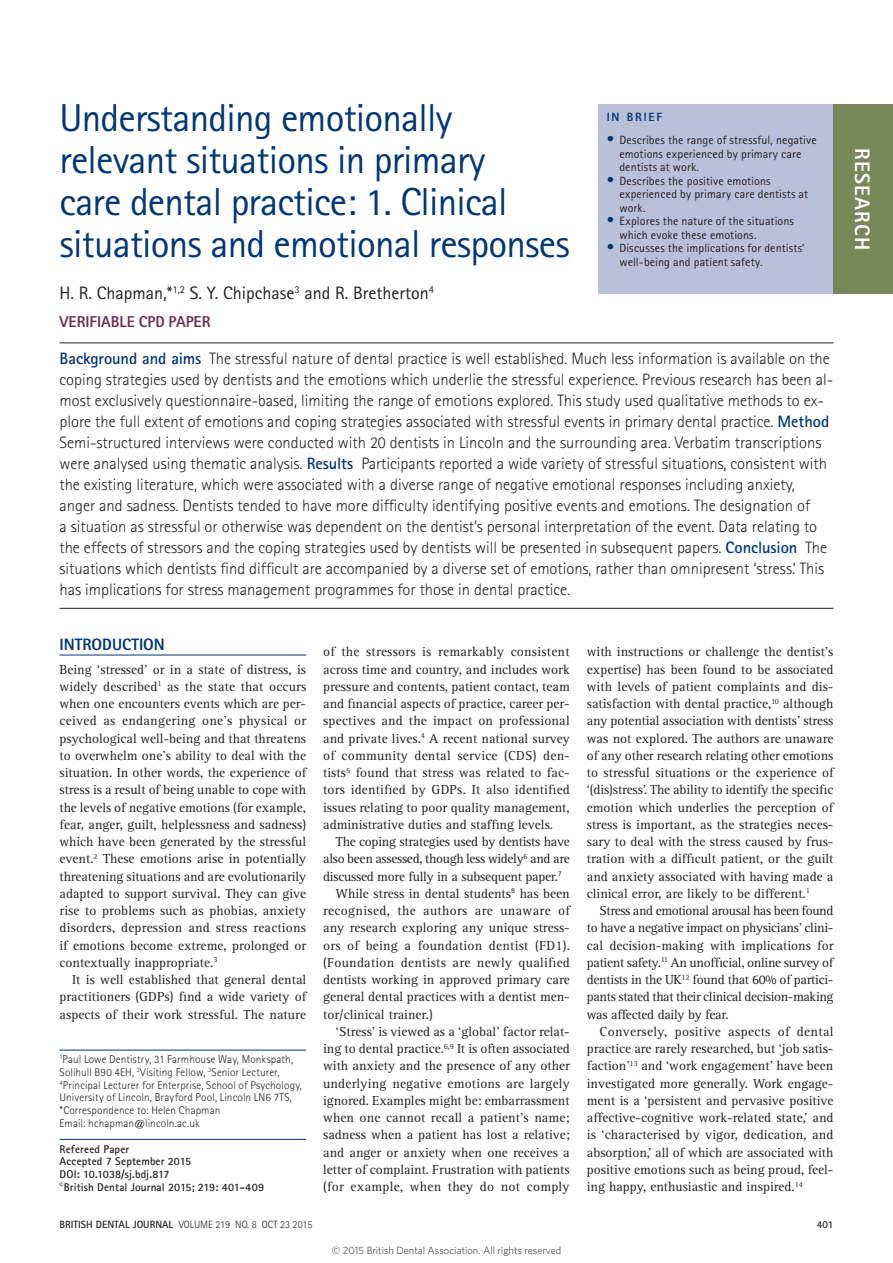
<style>
.page{position:relative;width:893px;height:1263px;background:#fff}
.page>*{position:absolute;margin:0;border:0;box-sizing:border-box;transform-origin:0 0}
.head{font:39px/42px "Rotis Sans Serif Std";letter-spacing:-.02em;color:#013775}
.t1{font:800 21px "Rotis Sans Serif Std";letter-spacing:.055em;color:#fff}
.author{font:18px "Rotis Sans Serif Std";color:#231f20}
.abstract{font:300 16.5px/21px "Rotis Sans Serif Std";color:#231f20}
.crosshead_1{font:800 16.5px "Rotis Sans Serif Std";color:#013775}
.VERIFIABLE_CPD_PAPER{font:800 15.75px "Rotis Sans Serif Std";color:#702b55}
.body{font:13.5px/17.2px "Rotis Serif Std";color:#231f20;text-align:justify}
.body_fullout{font:13.5px/17.2px "Rotis Serif Std";color:#231f20;text-align:justify}
.in_brief{font:12px/13.5px "Rotis Sans Serif Std";letter-spacing:.01em;color:#231f20}
.t2{font:800 12px "Rotis Sans Serif Std";letter-spacing:.15em;color:#013775}
.author_biog{font:300 11.25px/12.8px "Rotis Sans Serif Std";letter-spacing:.01em;color:#231f20}
.article_details{font:700 11.25px/12.8px "Rotis Sans Serif Std";letter-spacing:.01em;color:#231f20}
.t3{font:300 10.5px "Whitney";color:#231f20}
.page_footer{font:300 10.5px "Rotis Sans Serif Std";color:#231f20}
.page_footer-2{font:700 10.5px "Rotis Sans Serif Std";color:#231f20}
.s1{font-weight:700;color:#013775}
.s2{font-size:15px;color:#013775}
.s3{font-weight:700}
</style>
<div class="page">
<hr style="left:60px;top:343px;width:773px;height:1px;background:#231f20">
<hr style="left:60px;top:608px;width:773px;height:1px;background:#231f20">
<hr style="left:60px;top:655px;width:246px;height:1px;background:#013775">
<hr style="left:60px;top:1050px;width:246px;height:1px;background:#013775">
<hr style="left:60px;top:1139px;width:246px;height:1px;background:#013775">
<div style="left:598px;top:104px;width:295px;height:190px;background:#b9c0d9"></div>
<div style="left:833px;top:104px;width:60px;height:190px;background:#76895b"></div>
<p class="head" style="left:60px;top:97px;width:512px">Understanding emotionally relevant situations in primary<br>care dental practice: 1. Clinical situations and emotional responses</p>
<p class="author" style="left:60px;top:283px;width:376px">H. R. Chapman,*<sup>1,2</sup> S. Y. Chipchase<sup>3</sup> and R. Bretherton<sup>4</sup></p>
<p class="VERIFIABLE_CPD_PAPER" style="left:60px;top:311px;width:152px">VERIFIABLE CPD PAPER</p>
<p class="abstract" style="left:60px;top:348px;width:775px"><span class="s1">Background and aims</span> The stressful nature of dental practice is well established. Much less information is available on the coping strategies used by dentists and the emotions which underlie the stressful experience. Previous research has been al&shy;most exclusively questionnaire-based, limiting the range of emotions explored. This study used qualitative methods to ex&shy;plore the full extent of emotions and coping strategies associated with stressful events in primary dental practice. <span class="s1">Method </span>Semi-structured interviews were conducted with 20 dentists in Lincoln and the surrounding area. Verbatim transcriptions were analysed using thematic analysis. <span class="s1">Results</span> Participants reported a wide variety of stressful situations, consistent with the existing literature, which were associated with a diverse range of negative emotional responses including anxiety, anger and sadness. Dentists tended to have more difficulty identifying positive events and emotions. The designation of<br>a situation as stressful or otherwise was dependent on the dentist’s personal interpretation of the event. Data relating to the effects of stressors and the coping strategies used by dentists will be presented in subsequent papers. <span class="s1">Conclusion</span> The situations which dentists find difficult are accompanied by a diverse set of emotions, rather than omnipresent ‘stress.’ This has implications for stress management programmes for those in dental practice.</p>
<p class="t2" style="left:607px;top:109px;width:57px">IN BRIEF</p>
<p class="in_brief" style="left:619px;top:133px;width:199px;text-indent:-13px"><span class="s2">•</span> Describes the range of stressful, negative emotions experienced by primary care dentists at work.</p>
<p class="in_brief" style="left:619px;top:174px;width:190px;text-indent:-13px"><span class="s2">•</span> Describes the positive emotions experienced by primary care dentists at work.</p>
<p class="in_brief" style="left:619px;top:214px;width:176px;text-indent:-13px"><span class="s2">•</span> Explores the nature of the situations which evoke these emotions.</p>
<p class="in_brief" style="left:619px;top:241px;width:187px;text-indent:-13px"><span class="s2">•</span> Discusses the implications for dentists’ well-being and patient safety.</p>
<p class="crosshead_1" style="left:60px;top:634px;width:107px">INTRODUCTION</p>
<p class="body_fullout" style="left:60px;top:661px;width:248px">Being ‘stressed’ or in a state of distress, is widely described<sup>1</sup> as the state that occurs when one encounters events which are per&shy;ceived as endangering one’s physical or psychological well-being and that threatens to overwhelm one’s ability to deal with the situation. In other words, the experience of stress is a result of being unable to cope with the levels of negative emotions (for example, fear, anger, guilt, helplessness and sadness) which have been generated by the stressful event.<sup>2</sup> These emotions arise in potentially threatening situations and are evolutionarily adapted to support survival. They can give rise to problems such as phobias, anxiety disorders, depression and stress reactions if emotions become extreme, prolonged or contextually inappropriate.<sup>3</sup></p>
<p class="body" style="left:60px;top:971px;width:248px;text-indent:13px">It is well established that general dental practitioners (GDPs) find a wide variety of aspects of their work stressful. The nature</p>
<p class="author_biog" style="left:60px;top:1053px;width:244px"><sup>1</sup>Paul Lowe Dentistry, 31 Farmhouse Way, Monkspath, Solihull B90 4EH, <sup>2</sup>Visiting Fellow, <sup>3</sup>Senior Lecturer, <sup>4</sup>Principal Lecturer for Enterprise, School of Psychology, University of Lincoln, Brayford Pool, Lincoln LN6 7TS, *Correspondence to: Helen Chapman<br>Email: hchapman@lincoln.ac.uk</p>
<p class="article_details" style="left:60px;top:1142px;width:206px">Refereed Paper<br>Accepted 7 September 2015<br>DOI: 10.1038/sj.bdj.817<br><sup>©</sup>British Dental Journal 2015; 219: 401-409</p>
<p class="body" style="left:323px;top:643px;width:248px">of the stressors is remarkably consistent across time and country, and includes work pressure and contents, patient contact, team and financial aspects of practice, career per&shy;spectives and the impact on professional and private lives.<sup>4</sup> A recent national survey of community dental service (CDS) den&shy;tists<sup>5</sup> found that stress was related to fac&shy;tors identified by GDPs. It also identified issues relating to poor quality management, administrative duties and staffing levels.</p>
<p class="body" style="left:323px;top:833px;width:248px;text-indent:13px">The coping strategies used by dentists have also been assessed, though less widely<sup>6</sup> and are discussed more fully in a subsequent paper.<sup>7</sup></p>
<p class="body" style="left:323px;top:885px;width:248px;text-indent:13px">While stress in dental students<sup>8</sup> has been recognised, the authors are unaware of any research exploring any unique stress&shy;ors of being a foundation dentist (FD1). (Foundation dentists are newly qualified dentists working in approved primary care general dental practices with a dentist men&shy;tor/clinical trainer.)</p>
<p class="body" style="left:323px;top:1023px;width:248px;text-indent:13px">‘Stress’ is viewed as a ‘global’ factor relat&shy;ing to dental practice.<sup>6,9</sup> It is often associated with anxiety and the presence of any other underlying negative emotions are largely ignored. Examples might be: embarrassment when one cannot recall a patient’s name; sadness when a patient has lost a relative; and anger or anxiety when one receives a letter of complaint. Frustration with patients (for example, when they do not comply</p>
<p class="body" style="left:587px;top:643px;width:248px">with instructions or challenge the dentist’s expertise) has been found to be associated with levels of patient complaints and dis&shy;satisfaction with dental practice,<sup>10</sup> although any potential association with dentists’ stress was not explored. The authors are unaware of any other research relating other emotions to stressful situations or the experience of ‘(dis)stress’. The ability to identify the specific emotion which underlies the perception of stress is important, as the strategies neces&shy;sary to deal with the stress caused by frus&shy;tration with a difficult patient, or the guilt and anxiety associated with having made a clinical error, are likely to be different.<sup>1</sup></p>
<p class="body" style="left:587px;top:902px;width:248px;text-indent:13px">Stress and emotional arousal has been found to have a negative impact on physicians’ clini&shy;cal decision-making with implications for patient safety.<sup>11</sup> An unofficial, online survey of dentists in the UK<sup>12</sup> found that 60% of partici&shy;pants stated that their clinical decision-making was affected daily by fear.</p>
<p class="body" style="left:587px;top:1023px;width:248px;text-indent:13px">Conversely, positive aspects of dental practice are rarely researched, but ‘job satis&shy;faction’<sup>13</sup> and ‘work engagement’ have been investigated more generally. Work engage&shy;ment is a ‘persistent and pervasive positive affective-cognitive work-related state,’ and is ‘characterised by vigor, dedication, and absorption,’ all of which are associated with positive emotions such as being proud, feel&shy;ing happy, enthusiastic and inspired.<sup>14</sup></p>
<p class="page_footer" style="left:60px;top:1218px;width:254px"><span class="s3">BRITISH DENTAL JOURNAL</span> VOLUME 219 NO. 8 OCT 23 2015</p>
<p class="page_footer-2" style="left:817px;top:1217px;width:18px">401</p>
<p class="t3" style="left:332px;top:1243px;width:231px">© 2015 British Dental Association. All rights reserved</p>
<p class="t1" style="left:876px;top:148px;width:103px;rotate:90deg">RESEARCH</p>
</div>
